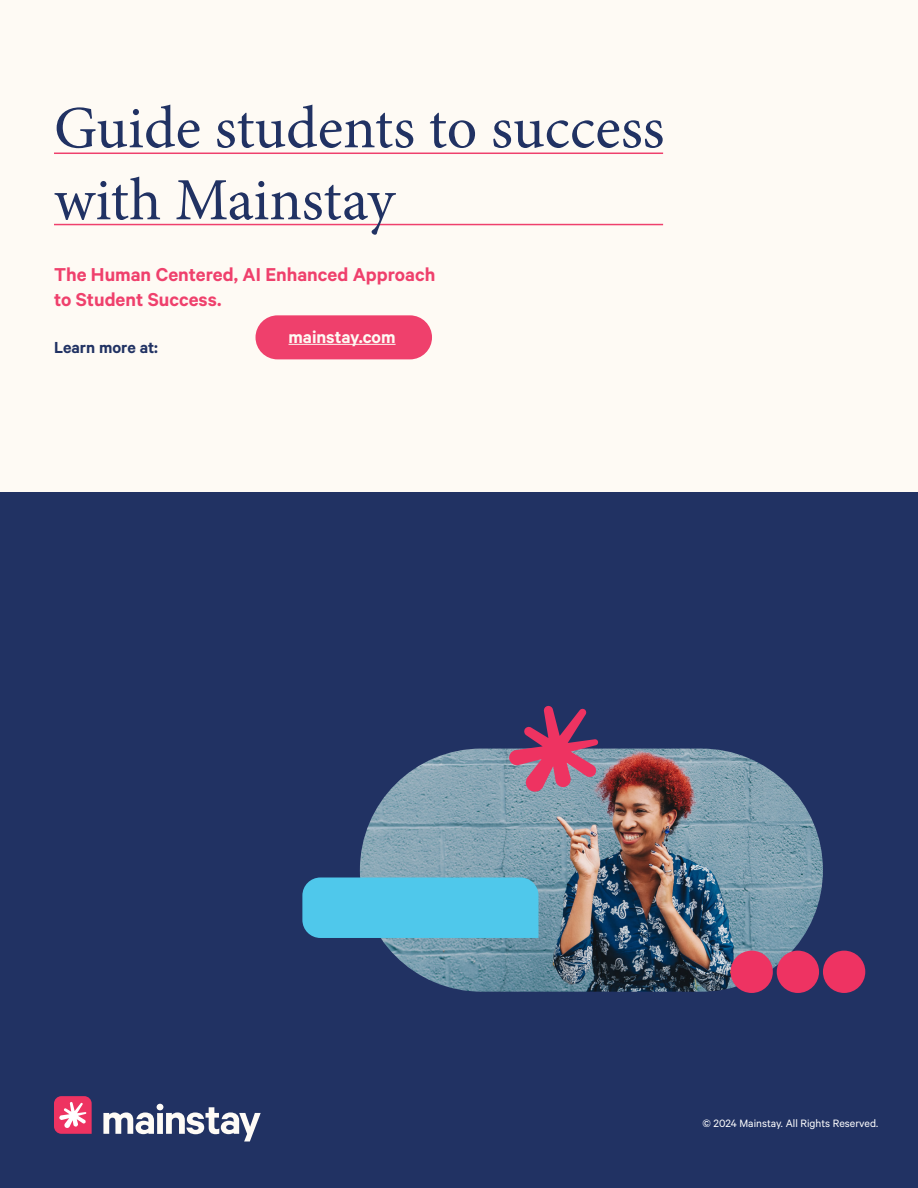
<style>
.page{position:relative;width:918px;height:1188px;background:#fefaf4}
.page>*{position:absolute;margin:0;border:0;box-sizing:border-box;transform-origin:0 0}
.t1{font:60px/72px "Minion Pro";color:#213263}
.t2{font:600 21px/25.2px "Calibre";color:#ef406c}
.t3{font:600 19.5px "Calibre";color:#fefaf4}
.t4{font:600 18px "Calibre";color:#213263}
.t5{font:12px "Calibre";color:#fff}
</style>
<div class="page">
<div style="left:0;top:493px;width:918px;height:695px;background:#213263"></div>
<img style="left:360px;top:749px;width:463px;height:243px;border-radius:122px">
<hr style="left:54px;top:224px;width:609px;height:1px;background:#ef406c">
<hr style="left:54px;top:153px;width:609px;height:1px;background:#ef406c">
<svg style="left:103px;top:1104px;width:158px;height:38px"></svg>
<svg style="left:54px;top:1096px;width:38px;height:38px"></svg>
<div style="left:256px;top:315px;width:176px;height:44px;background:#ef406c;border-radius:22px"></div>
<hr style="left:289px;top:344px;width:107px;height:1px;background:#fefaf4">
<svg style="left:508px;top:705px;width:90px;height:88px"></svg>
<div style="left:731px;top:951px;width:42px;height:42px;background:#ee3362;border-radius:50%"></div>
<div style="left:777px;top:951px;width:42px;height:42px;background:#ee3362;border-radius:50%"></div>
<div style="left:823px;top:951px;width:42px;height:42px;background:#ee3362;border-radius:50%"></div>
<div style="left:302px;top:878px;width:236px;height:60px;background:#4fc8eb"></div>
<p class="t1" style="left:54px;top:92px;width:612px">Guide students to success with Mainstay</p>
<p class="t2" style="left:54px;top:261px;width:383px">The Human Centered, AI Enhanced Approach to Student Success.</p>
<p class="t4" style="left:54px;top:337px;width:106px">Learn more at:</p>
<p class="t3" style="left:289px;top:325px;width:109px">mainstay.com</p>
<p class="t5" style="left:702px;top:1116px;width:177px">© 2024 Mainstay. All Rights Reserved.</p>
</div>
